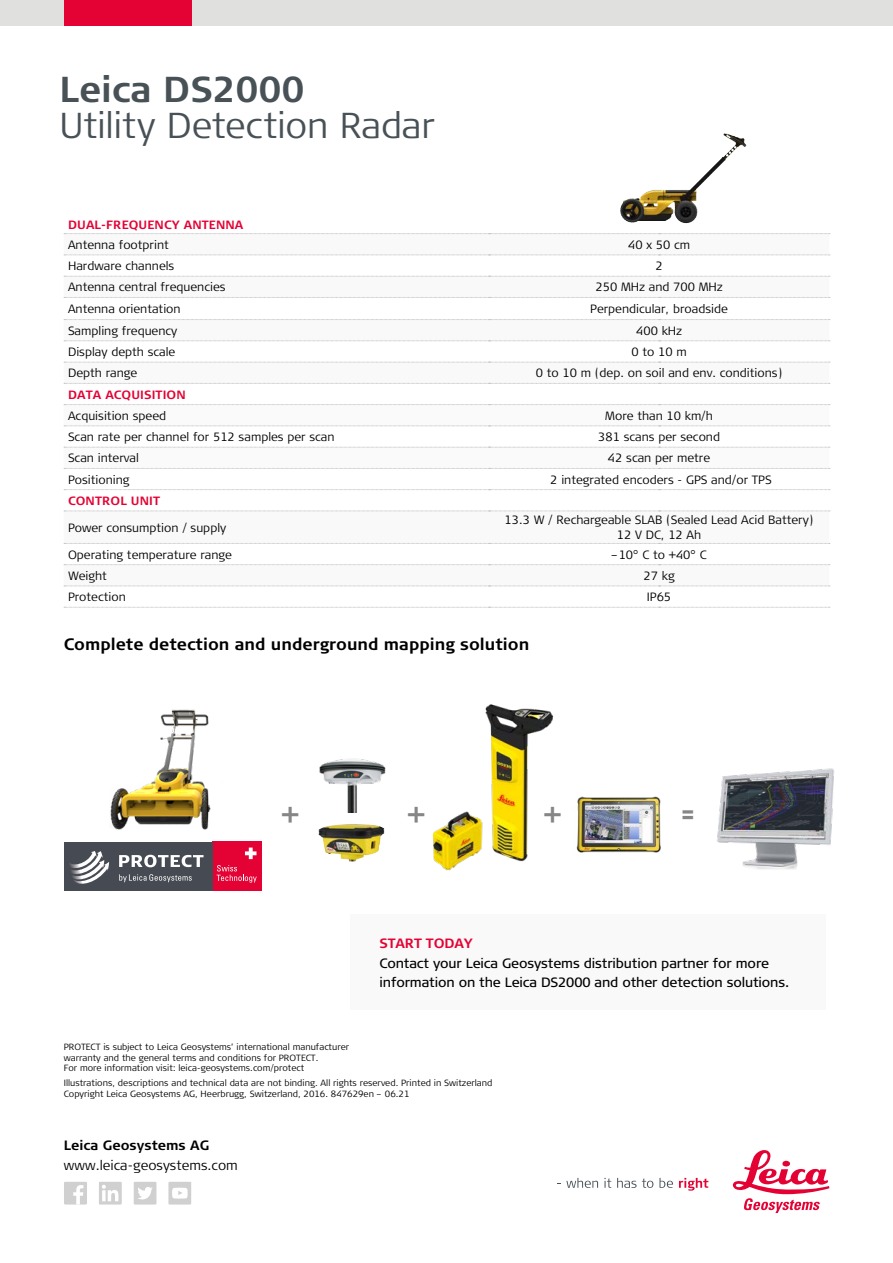
<style>
.page{position:relative;width:893px;height:1263px;background:#fff}
.page>*{position:absolute;margin:0;border:0;box-sizing:border-box;transform-origin:0 0}
.t1{font:300 36px "Signa Column";letter-spacing:-.01em;color:#485156}
.t2{font:700 36px "Signa Column";color:#485156}
.t3{font:700 27px "Signa Column";color:#878686}
.t4{font:700 16.5px "Signa Column";color:#000}
.t5{font:13.5px/19.5px "Signa Column";letter-spacing:-.01em;color:#000}
.t6{font:300 13.5px "Signa Column";color:#000}
.t7{font:700 13.5px "Signa Column";color:#000}
.t8{font:700 13.5px "Signa Column";letter-spacing:-.01em;color:#e40234}
.t9{font:300 12px/15px "Signa Column";color:#000;text-align:center}
.t10{font:700 12px "Signa Column";letter-spacing:.01em;color:#e40234}
.t11{font:300 9px/10.5px "Signa Column";color:#000}
</style>
<div class="page">
<div style="left:350px;top:914px;width:475px;height:96px;background:#f9f9f9"></div>
<div style="left:0;top:0;width:893px;height:26px;background:#e0e0df"></div>
<div style="left:64px;top:0;width:127px;height:26px;background:#e40234"></div>
<svg style="left:64px;top:234px;width:765px;height:309px"></svg>
<svg style="left:64px;top:405px;width:765px;height:63px"></svg>
<svg style="left:64px;top:565px;width:765px;height:42px"></svg>
<svg style="left:64px;top:233px;width:766px;height:1px"></svg>
<svg style="left:64px;top:511px;width:766px;height:1px"></svg>
<svg style="left:64px;top:564px;width:766px;height:1px"></svg>
<svg style="left:64px;top:586px;width:766px;height:1px"></svg>
<svg style="left:64px;top:607px;width:766px;height:1px"></svg>
<svg style="left:64px;top:489px;width:766px;height:1px"></svg>
<svg style="left:64px;top:255px;width:766px;height:1px"></svg>
<svg style="left:64px;top:276px;width:766px;height:1px"></svg>
<svg style="left:64px;top:297px;width:766px;height:1px"></svg>
<svg style="left:64px;top:319px;width:766px;height:1px"></svg>
<svg style="left:64px;top:341px;width:766px;height:1px"></svg>
<svg style="left:64px;top:362px;width:766px;height:1px"></svg>
<svg style="left:64px;top:383px;width:766px;height:1px"></svg>
<svg style="left:64px;top:404px;width:766px;height:1px"></svg>
<svg style="left:64px;top:426px;width:766px;height:1px"></svg>
<svg style="left:64px;top:468px;width:766px;height:1px"></svg>
<svg style="left:64px;top:447px;width:766px;height:1px"></svg>
<svg style="left:64px;top:543px;width:766px;height:1px"></svg>
<svg style="left:557px;top:1178px;width:41px;height:10px"></svg>
<svg style="left:604px;top:1178px;width:7px;height:10px"></svg>
<svg style="left:617px;top:1178px;width:36px;height:10px"></svg>
<svg style="left:659px;top:1178px;width:14px;height:10px"></svg>
<svg style="left:679px;top:1178px;width:29px;height:12px"></svg>
<svg style="left:733px;top:1150px;width:96px;height:63px"></svg>
<svg style="left:168px;top:1182px;width:23px;height:23px"></svg>
<svg style="left:133px;top:1182px;width:24px;height:23px"></svg>
<svg style="left:99px;top:1182px;width:23px;height:23px"></svg>
<svg style="left:102px;top:1190px;width:4px;height:11px"></svg>
<svg style="left:64px;top:1182px;width:23px;height:23px"></svg>
<img style="left:717px;top:768px;width:117px;height:102px">
<img style="left:319px;top:759px;width:67px;height:54px">
<img style="left:576px;top:796px;width:85px;height:57px">
<img style="left:318px;top:824px;width:66px;height:38px">
<img style="left:110px;top:709px;width:112px;height:133px">
<svg style="left:723px;top:133px;width:13px;height:10px"></svg>
<div style="left:212px;top:842px;width:50px;height:49px;background:#e40234"></div>
<svg style="left:245px;top:847px;width:11px;height:12px"></svg>
<svg style="left:217px;top:865px;width:40px;height:17px"></svg>
<div style="left:64px;top:842px;width:148px;height:49px;background:#464a52"></div>
<svg style="left:69px;top:851px;width:40px;height:33px"></svg>
<svg style="left:119px;top:874px;width:73px;height:8px"></svg>
<svg style="left:119px;top:855px;width:85px;height:12px"></svg>
<img style="left:485px;top:704px;width:69px;height:158px">
<img style="left:433px;top:796px;width:57px;height:75px">
<h1 class="t2" style="left:60px;top:67px;width:247px">Leica DS2000</h1>
<h1 class="t1" style="left:60px;top:103px;width:377px">Utility Detection Radar</h1>
<p class="t10" style="left:68px;top:218px;width:177px">DUAL-FREQUENCY ANTENNA</p>
<p class="t9" style="left:68px;top:237px;width:102px">Antenna footprint</p>
<p class="t9" style="left:628px;top:237px;width:63px">40 x 50 cm</p>
<p class="t9" style="left:68px;top:259px;width:108px">Hardware channels</p>
<p class="t9" style="left:655px;top:259px;width:9px">2</p>
<p class="t9" style="left:68px;top:280px;width:159px">Antenna central frequencies</p>
<p class="t9" style="left:595px;top:280px;width:129px">250 MHz and 700 MHz</p>
<p class="t9" style="left:68px;top:302px;width:114px">Antenna orientation</p>
<p class="t9" style="left:590px;top:302px;width:139px">Perpendicular, broadside</p>
<p class="t9" style="left:68px;top:323px;width:111px">Sampling frequency</p>
<p class="t9" style="left:636px;top:323px;width:47px">400 kHz</p>
<p class="t9" style="left:68px;top:345px;width:109px">Display depth scale</p>
<p class="t9" style="left:631px;top:345px;width:57px">0 to 10 m</p>
<p class="t9" style="left:68px;top:366px;width:71px">Depth range</p>
<p class="t9" style="left:536px;top:366px;width:248px">0 to 10 m (dep. on soil and env. conditions)</p>
<p class="t10" style="left:68px;top:387px;width:119px">DATA ACQUISITION</p>
<p class="t9" style="left:68px;top:408px;width:100px">Acquisition speed</p>
<p class="t9" style="left:605px;top:408px;width:109px">More than 10 km/h</p>
<p class="t9" style="left:68px;top:430px;width:268px">Scan rate per channel for 512 samples per scan</p>
<p class="t9" style="left:598px;top:430px;width:123px">381 scans per second</p>
<p class="t9" style="left:68px;top:451px;width:72px">Scan interval</p>
<p class="t9" style="left:608px;top:451px;width:104px">42 scan per metre</p>
<p class="t9" style="left:68px;top:472px;width:63px">Positioning</p>
<p class="t9" style="left:550px;top:472px;width:223px">2 integrated encoders - GPS and/or TPS</p>
<p class="t10" style="left:68px;top:493px;width:94px">CONTROL UNIT</p>
<p class="t9" style="left:68px;top:520px;width:160px">Power consumption / supply</p>
<p class="t9" style="left:505px;top:513px;width:310px">13.3 W / Rechargeable SLAB (Sealed Lead Acid Battery)<br>12 V DC, 12 Ah</p>
<p class="t9" style="left:68px;top:547px;width:165px">Operating temperature range</p>
<p class="t9" style="left:612px;top:547px;width:97px">–10° C to +40° C</p>
<p class="t9" style="left:68px;top:568px;width:40px">Weight</p>
<p class="t9" style="left:644px;top:568px;width:33px">27 kg</p>
<p class="t9" style="left:68px;top:590px;width:59px">Protection</p>
<p class="t9" style="left:647px;top:590px;width:26px">IP65</p>
<h3 class="t4" style="left:64px;top:634px;width:467px">Complete detection and underground mapping solution</h3>
<h2 class="t3" style="left:282px;top:797px;width:18px">+</h2>
<h2 class="t3" style="left:408px;top:797px;width:18px">+</h2>
<h2 class="t3" style="left:544px;top:797px;width:18px">+</h2>
<h2 class="t3" style="left:680px;top:797px;width:18px">=</h2>
<p class="t8" style="left:379px;top:935px;width:95px">START TODAY</p>
<p class="t5" style="left:379px;top:954px;width:411px">Contact your Leica Geosystems distribution partner for more information on the Leica DS2000 and other detection solutions.</p>
<p class="t11" style="left:64px;top:1042px;width:287px">PROTECT is subject to Leica Geosystems’ international manufacturer warranty and the general terms and conditions for PROTECT.<br>For more information visit: leica-geosystems.com/protect</p>
<p class="t11" style="left:64px;top:1078px;width:430px">Illustrations, descriptions and technical data are not binding. All rights reserved. Printed in Switzerland<br>Copyright Leica Geosystems AG, Heerbrugg, Switzerland, 2016. 847629en – 06.21</p>
<p class="t7" style="left:64px;top:1137px;width:147px">Leica Geosystems AG</p>
<p class="t6" style="left:64px;top:1156px;width:175px">www.leica-geosystems.com</p>
</div>
